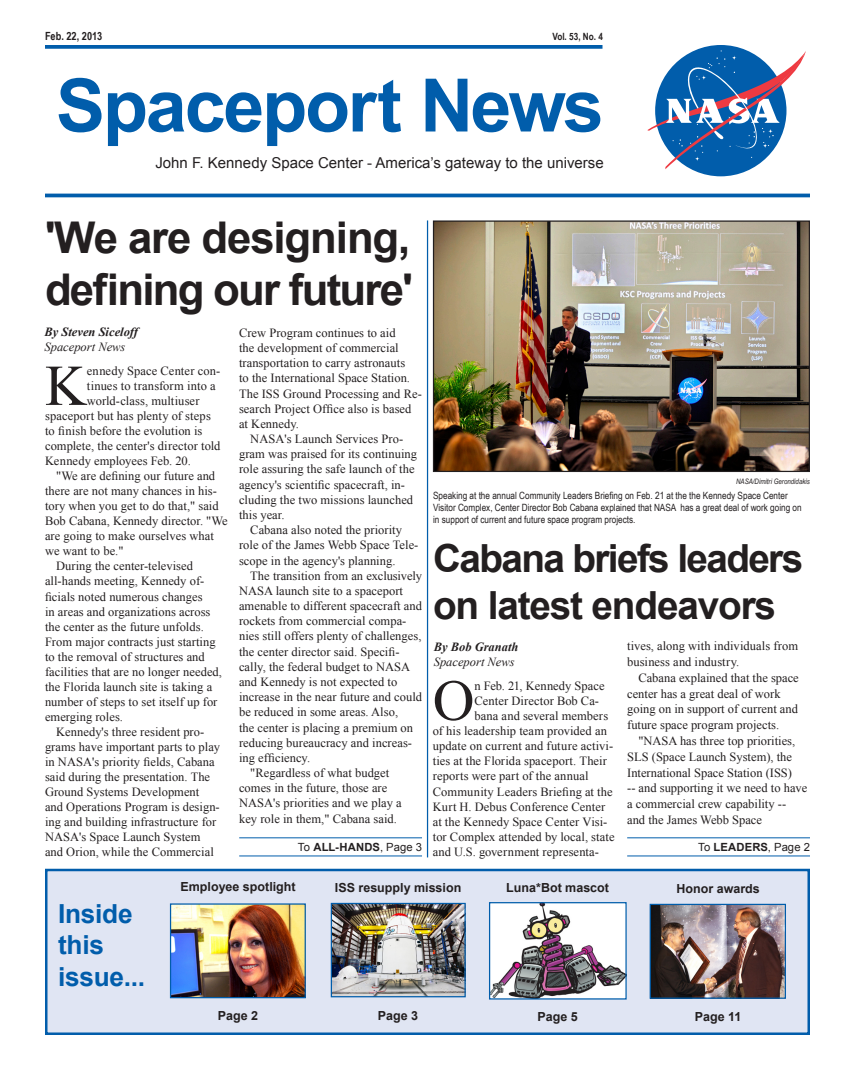
<style>
.page{position:relative;width:855px;height:1080px;background:#fff}
.page>*{position:absolute;margin:0;border:0;box-sizing:border-box;transform-origin:0 0}
.t1{font:700 73.75px "Arial";letter-spacing:-.03em;color:#015dab}
.t2{font:57.75px "Times New Roman";color:#231f20}
.t3{font:700 43.75px/52.5px "Arial";letter-spacing:-.04em;color:#231f20}
.t4{font:700 38.75px/46.5px "Arial";letter-spacing:-.04em;color:#231f20}
.t5{font:700 26.25px/31.5px "Arial";letter-spacing:-.01em;color:#015dab}
.t6{font:15px "Arial";color:#231f20}
.t7{font:12.5px/15.1px "Times New Roman";letter-spacing:.005em;color:#231f20}
.t8{font:700 12.5px "Arial";color:#231f20}
.t9{font:italic 700 12.5px "Times New Roman";color:#231f20}
.t10{font:italic 12.5px "Times New Roman";color:#231f20}
.t11{font:700 11.25px "Arial";letter-spacing:.015em;color:#231f20}
.t12{font:11.25px "Arial";color:#231f20}
.t13{font:700 11.25px "Arial Narrow";color:#231f20}
.t14{font:10px/12px "Arial Narrow";color:#231f20}
.t15{font:700 10px "Arial Narrow";color:#231f20}
.t16{font:italic 7.5px "Arial Narrow";color:#231f20}
.s1{font-weight:400}
.s2{font-weight:700}
</style>
<div class="page">
<svg style="left:45px;top:45px;width:557px;height:4px;background:#1067b0"></svg>
<hr style="left:45px;top:194px;width:765px;height:3px;background:#015dab">
<div style="left:655px;top:45px;width:131px;height:131px;background:#015dab;border-radius:50%"></div>
<svg style="left:647px;top:50px;width:159px;height:119px"></svg>
<hr style="left:427px;top:220px;width:1px;height:637px;background:#015dab">
<hr style="left:239px;top:838px;width:183px;height:1px;background:#015dab">
<hr style="left:239px;top:856px;width:183px;height:1px;background:#015dab">
<hr style="left:627px;top:838px;width:183px;height:1px;background:#015dab">
<hr style="left:627px;top:856px;width:183px;height:1px;background:#015dab">
<div style="left:45px;top:869px;width:765px;height:166px;background:#e0e5f3;border:2px solid #015dab"></div>
<img style="left:172px;top:905px;width:132px;height:91px">
<div style="left:170px;top:903px;width:136px;height:95px;border:1px solid #015dab"></div>
<img style="left:333px;top:905px;width:131px;height:90px">
<div style="left:331px;top:903px;width:135px;height:94px;border:1px solid #015dab"></div>
<img style="left:652px;top:906px;width:132px;height:91px">
<div style="left:650px;top:904px;width:136px;height:95px;border:1px solid #015dab"></div>
<img style="left:435px;top:222px;width:373px;height:248px">
<div style="left:433px;top:220px;width:377px;height:252px;border:1px solid #231f20"></div>
<img style="left:491px;top:904px;width:134px;height:94px">
<div style="left:489px;top:902px;width:138px;height:98px;border:1px solid #015dab"></div>
<p class="t13" style="left:45px;top:27px;width:59px">Feb. 22, 2013</p>
<p class="t15" style="left:553px;top:29px;width:52px">Vol. 53, No. 4</p>
<h1 class="t1" style="left:56px;top:56px;width:549px">Spaceport News</h1>
<p class="t6" style="left:155px;top:153px;width:450px">John F. Kennedy Space Center - America’s gateway to the universe</p>
<h3 class="t3" style="left:45px;top:212px;width:369px">'We are designing, defining our future'</h3>
<p class="t9" style="left:45px;top:323px;width:95px">By Steven Siceloff</p>
<p class="t10" style="left:45px;top:339px;width:82px">Spaceport News</p>
<h2 class="t2" style="left:45px;top:347px;width:43px">K</h2>
<p class="t7" style="left:87px;top:363px;width:135px">ennedy Space Center con-</p>
<p class="t7" style="left:87px;top:378px;width:130px">tinues to transform into a</p>
<p class="t7" style="left:87px;top:393px;width:114px">world-class, multiuser</p>
<p class="t7" style="left:45px;top:408px;width:167px">spaceport but has plenty of steps</p>
<p class="t7" style="left:45px;top:423px;width:159px">to finish before the evolution is</p>
<p class="t7" style="left:45px;top:438px;width:177px">complete, the center's director told</p>
<p class="t7" style="left:45px;top:453px;width:147px">Kennedy employees Feb. 20.</p>
<p class="t7" style="left:56px;top:468px;width:160px">"We are defining our future and</p>
<p class="t7" style="left:45px;top:483px;width:174px">there are not many chances in his-</p>
<p class="t7" style="left:45px;top:498px;width:175px">tory when you get to do that," said</p>
<p class="t7" style="left:45px;top:513px;width:184px">Bob Cabana, Kennedy director. "We</p>
<p class="t7" style="left:45px;top:528px;width:170px">are going to make ourselves what</p>
<p class="t7" style="left:45px;top:543px;width:80px">we want to be."</p>
<p class="t7" style="left:56px;top:558px;width:138px">During the center-televised</p>
<p class="t7" style="left:45px;top:574px;width:161px">all-hands meeting, Kennedy of-</p>
<p class="t7" style="left:45px;top:589px;width:159px">ficials noted numerous changes</p>
<p class="t7" style="left:45px;top:604px;width:167px">in areas and organizations across</p>
<p class="t7" style="left:45px;top:619px;width:160px">the center as the future unfolds.</p>
<p class="t7" style="left:45px;top:634px;width:172px">From major contracts just starting</p>
<p class="t7" style="left:45px;top:649px;width:161px">to the removal of structures and</p>
<p class="t7" style="left:45px;top:664px;width:179px">facilities that are no longer needed,</p>
<p class="t7" style="left:45px;top:679px;width:169px">the Florida launch site is taking a</p>
<p class="t7" style="left:45px;top:694px;width:174px">number of steps to set itself up for</p>
<p class="t7" style="left:45px;top:709px;width:80px">emerging roles.</p>
<p class="t7" style="left:56px;top:724px;width:150px">Kennedy's three resident pro-</p>
<p class="t7" style="left:45px;top:739px;width:177px">grams have important parts to play</p>
<p class="t7" style="left:45px;top:754px;width:171px">in NASA's priority fields, Cabana</p>
<p class="t7" style="left:45px;top:769px;width:167px">said during the presentation. The</p>
<p class="t7" style="left:45px;top:784px;width:156px">Ground Systems Development</p>
<p class="t7" style="left:45px;top:799px;width:176px">and Operations Program is design-</p>
<p class="t7" style="left:45px;top:814px;width:173px">ing and building infrastructure for</p>
<p class="t7" style="left:45px;top:829px;width:157px">NASA's Space Launch System</p>
<p class="t7" style="left:45px;top:844px;width:170px">and Orion, while the Commercial</p>
<p class="t7" style="left:239px;top:325px;width:184px">Crew Program continues to aid<br>the development of commercial transportation to carry astronauts<br>to the International Space Station.<br>The ISS Ground Processing and Re&shy;search Project Office also is based at Kennedy.</p>
<p class="t7" style="left:239px;top:431px;width:179px;text-indent:11px">NASA's Launch Services Pro&shy;gram was praised for its continuing role assuring the safe launch of the agency's scientific spacecraft, in&shy;cluding the two missions launched this year.</p>
<p class="t7" style="left:239px;top:522px;width:181px;text-indent:11px">Cabana also noted the priority role of the James Webb Space Tele&shy;scope in the agency's planning.</p>
<p class="t7" style="left:250px;top:568px;width:173px">The transition from an exclusively</p>
<p class="t7" style="left:239px;top:583px;width:165px">NASA launch site to a spaceport</p>
<p class="t7" style="left:239px;top:598px;width:184px">amenable to different spacecraft and</p>
<p class="t7" style="left:239px;top:613px;width:169px">rockets from commercial compa-</p>
<p class="t7" style="left:239px;top:628px;width:184px">nies still offers plenty of challenges,</p>
<p class="t7" style="left:239px;top:644px;width:162px">the center director said. Specifi-</p>
<p class="t7" style="left:239px;top:659px;width:173px">cally, the federal budget to NASA</p>
<p class="t7" style="left:239px;top:674px;width:160px">and Kennedy is not expected to</p>
<p class="t7" style="left:239px;top:689px;width:185px">increase in the near future and could</p>
<p class="t7" style="left:239px;top:704px;width:161px">be reduced in some areas. Also,</p>
<p class="t7" style="left:239px;top:720px;width:176px">the center is placing a premium on</p>
<p class="t7" style="left:239px;top:735px;width:174px">reducing bureaucracy and increas-</p>
<p class="t7" style="left:239px;top:750px;width:73px">ing efficiency.</p>
<p class="t7" style="left:250px;top:765px;width:140px">"Regardless of what budget</p>
<p class="t7" style="left:239px;top:780px;width:150px">comes in the future, those are</p>
<p class="t7" style="left:239px;top:795px;width:164px">NASA's priorities and we play a</p>
<p class="t7" style="left:239px;top:811px;width:159px">key role in them," Cabana said.</p>
<p class="t16" style="left:736px;top:476px;width:75px">NASA/Dimitri Gerondidakis</p>
<p class="t14" style="left:433px;top:489px;width:370px">Speaking at the annual Community Leaders Briefing on Feb. 21 at the the Kennedy Space Center<br>Visitor Complex, Center Director Bob Cabana explained that NASA has a great deal of work going on in support of current and future space program projects.</p>
<h3 class="t4" style="left:433px;top:537px;width:372px">Cabana briefs leaders on latest endeavors</h3>
<p class="t7" style="left:627px;top:638px;width:172px;line-height:15.8px">tives, along with individuals from business and industry.</p>
<p class="t7" style="left:627px;top:669px;width:173px;line-height:15.8px;text-indent:11px">Cabana explained that the space center has a great deal of work going on in support of current and future space program projects.</p>
<p class="t7" style="left:627px;top:733px;width:182px;line-height:15.8px;text-indent:11px">"NASA has three top priorities,<br>SLS (Space Launch System), the<br>International Space Station (ISS)<br>-- and supporting it we need to have a commercial crew capability --<br>and the James Webb Space</p>
<p class="t9" style="left:434px;top:638px;width:86px">By Bob Granath</p>
<p class="t10" style="left:434px;top:653px;width:82px">Spaceport News</p>
<h2 class="t2" style="left:433px;top:662px;width:43px">O</h2>
<p class="t7" style="left:475px;top:678px;width:132px">n Feb. 21, Kennedy Space</p>
<p class="t7" style="left:475px;top:693px;width:126px">Center Director Bob Ca-</p>
<p class="t7" style="left:475px;top:708px;width:135px">bana and several members</p>
<p class="t7" style="left:433px;top:723px;width:176px">of his leadership team provided an</p>
<p class="t7" style="left:433px;top:738px;width:182px">update on current and future activi-</p>
<p class="t7" style="left:433px;top:753px;width:176px">ties at the Florida spaceport. Their</p>
<p class="t7" style="left:433px;top:769px;width:157px">reports were part of the annual</p>
<p class="t7" style="left:433px;top:784px;width:181px">Community Leaders Briefing at the</p>
<p class="t7" style="left:433px;top:799px;width:174px">Kurt H. Debus Conference Center</p>
<p class="t7" style="left:433px;top:814px;width:176px">at the Kennedy Space Center Visi-</p>
<p class="t7" style="left:433px;top:829px;width:183px">tor Complex attended by local, state</p>
<p class="t7" style="left:433px;top:844px;width:168px">and U.S. government representa-</p>
<p class="t11" style="left:298px;top:839px;width:126px"><span class="s1">To</span> ALL-HANDS<span class="s1">, Page 3</span></p>
<p class="t12" style="left:698px;top:839px;width:113px">To <span class="s2">LEADERS</span>, Page 2</p>
<h3 class="t5" style="left:58px;top:899px;width:89px">Inside this issue...</h3>
<p class="t8" style="left:180px;top:878px;width:117px">Employee spotlight</p>
<p class="t8" style="left:335px;top:879px;width:128px">ISS resupply mission</p>
<p class="t8" style="left:218px;top:1008px;width:42px">Page 2</p>
<p class="t8" style="left:378px;top:1007px;width:42px">Page 3</p>
<p class="t8" style="left:506px;top:879px;width:104px">Luna*Bot mascot</p>
<p class="t8" style="left:538px;top:1008px;width:42px">Page 5</p>
<p class="t8" style="left:676px;top:880px;width:85px">Honor awards</p>
<p class="t8" style="left:695px;top:1008px;width:48px">Page 11</p>
</div>
